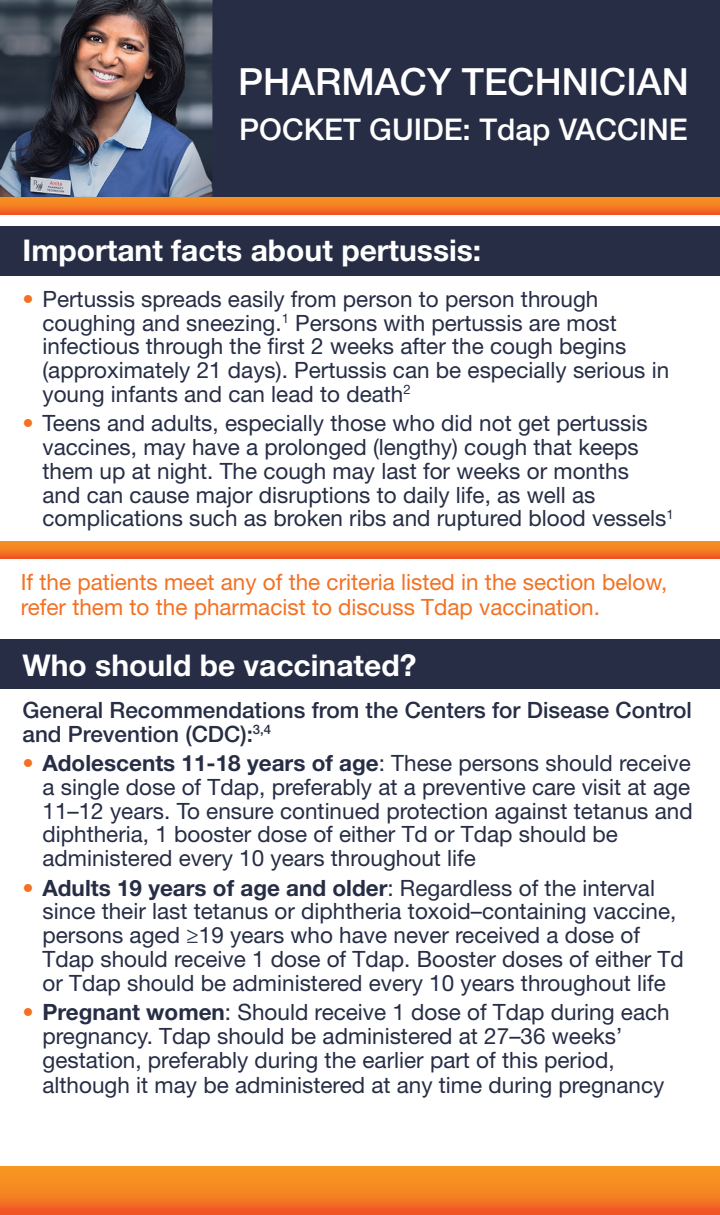
<style>
.page{position:relative;width:720px;height:1215px;background:#fff}
.page>*{position:absolute;margin:0;border:0;box-sizing:border-box;transform-origin:0 0}
.t1{font:500 37.5px "Helvetica Neue LT Std";color:#fff}
.t2{font:700 30px "Helvetica Neue LT Std";color:#fff}
.t3{font:500 30px "Helvetica Neue LT Std";color:#fff}
.t4{font:22.5px/23.8px "Helvetica Neue LT Std";color:#262d45}
.t5{font:22.5px/25px "Helvetica Neue LT Std";color:#f37123}
.t6{font:500 22.5px/23.8px "Helvetica Neue LT Std";color:#262d45}
.s1{color:#f37123}
.s2{font-weight:700}
</style>
<div class="page">
<div style="left:0;top:1167px;width:720px;height:48px;background:linear-gradient(to bottom,#f8a320,#f25d24)"></div>
<div style="left:0;top:0;width:720px;height:198px;background:#262d45"></div>
<svg style="left:0;top:197px;width:720px;height:17px"></svg>
<svg style="left:0;top:542px;width:720px;height:16px"></svg>
<img style="left:0;top:0;width:213px;height:197px">
<div style="left:0;top:639px;width:720px;height:50px;background:#262d45"></div>
<div style="left:0;top:227px;width:720px;height:49px;background:#262d45"></div>
<p class="t1" style="left:238px;top:59px;width:452px">PHARMACY TECHNICIAN</p>
<p class="t3" style="left:239px;top:111px;width:450px">POCKET GUIDE: Tdap VACCINE</p>
<p class="t2" style="left:22px;top:231px;width:460px">Important facts about pertussis:</p>
<p class="t4" style="left:42px;top:287px;width:628px;text-indent:-20px"><span class="s1">•</span> Pertussis spreads easily from person to person through coughing and sneezing.<sup>1</sup> Persons with pertussis are most infectious through the first 2 weeks after the cough begins (approximately 21 days). Pertussis can be especially serious in young infants and can lead to death<sup>2</sup></p>
<p class="t4" style="left:42px;top:411px;width:633px;text-indent:-20px"><span class="s1">•</span> Teens and adults, especially those who did not get pertussis vaccines, may have a prolonged (lengthy) cough that keeps them up at night. The cough may last for weeks or months<br>and can cause major disruptions to daily life, as well as complications such as broken ribs and ruptured blood vessels<sup>1</sup></p>
<p class="t5" style="left:21px;top:569px;width:648px">If the patients meet any of the criteria listed in the section below, refer them to the pharmacist to discuss Tdap vaccination.</p>
<p class="t2" style="left:22px;top:647px;width:395px">Who should be vaccinated?</p>
<p class="t6" style="left:22px;top:698px;width:671px">General Recommendations from the Centers for Disease Control and Prevention (CDC):<sup>3,4</sup></p>
<p class="t4" style="left:42px;top:751px;width:652px;text-indent:-20px"><span class="s1">•</span> <span class="s2">Adolescents 11-18 years of age</span>: These persons should receive a single dose of Tdap, preferably at a preventive care visit at age 11–12 years. To ensure continued protection against tetanus and diphtheria, 1 booster dose of either Td or Tdap should be administered every 10 years throughout life</p>
<p class="t4" style="left:42px;top:876px;width:643px;text-indent:-20px"><span class="s1">•</span> <span class="s2">Adults 19 years of age and older</span>: Regardless of the interval since their last tetanus or diphtheria toxoid–containing vaccine, persons aged ≥19 years who have never received a dose of Tdap should receive 1 dose of Tdap. Booster doses of either Td or Tdap should be administered every 10 years throughout life</p>
<p class="t4" style="left:42px;top:1000px;width:629px;text-indent:-20px"><span class="s1">•</span> <span class="s2">Pregnant women</span>: Should receive 1 dose of Tdap during each pregnancy. Tdap should be administered at 27–36 weeks’ gestation, preferably during the earlier part of this period, although it may be administered at any time during pregnancy</p>
</div>
